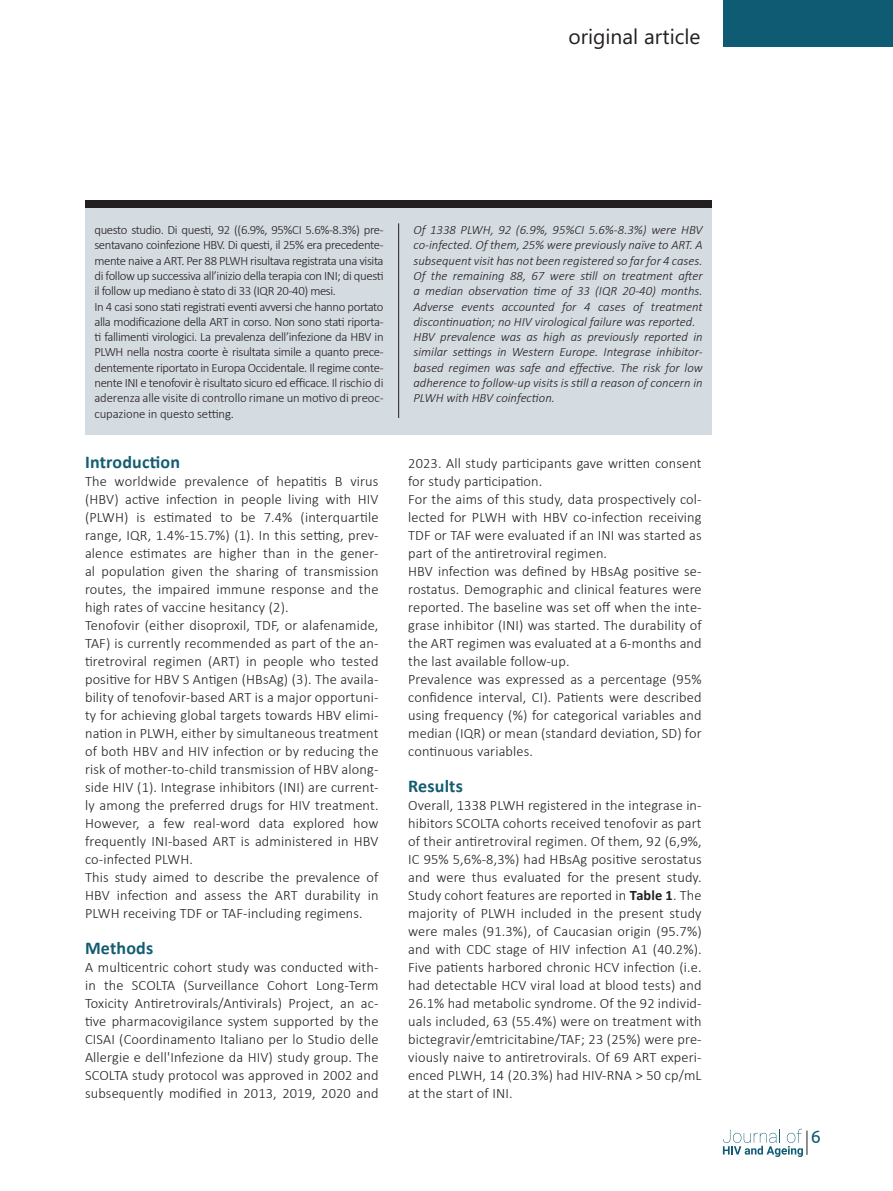
<style>
.page{position:relative;width:893px;height:1191px;background:#fff}
.page>*{position:absolute;margin:0;border:0;box-sizing:border-box;transform-origin:0 0}
.t1{font:21px "Segoe WP";color:#231f20}
.t2{font:700 18px "Calibri";letter-spacing:.01em;color:#145d73}
.t3{font:18px "Ubuntu";color:#0f5b73}
.t4{font:300 14.4px/18px "Calibri";letter-spacing:.01em;color:#231f20;text-align:justify}
.t5{font:300 12.75px/15.3px "Calibri";letter-spacing:-.03em;color:#231f20;text-align:justify}
.t6{font:italic 300 12.75px/15.3px "Calibri";color:#231f20;text-align:justify}
.s1{font-weight:700}
</style>
<div class="page">
<div style="left:723px;top:0;width:170px;height:47px;background:#0f5b73"></div>
<svg style="left:723px;top:1128px;width:85px;height:29px"></svg>
<div style="left:85px;top:201px;width:627px;height:233px;background:#d4dbe1"></div>
<hr style="left:398px;top:223px;width:1px;height:195px;background:#231f20">
<div style="left:85px;top:200px;width:627px;height:7px;background:#231f20"></div>
<p class="t1" style="left:568px;top:22px;width:134px">original article</p>
<p class="t5" style="left:94px;top:222px;width:291px">questo studio. Di questi, 92 ((6.9%, 95%CI 5.6%-8.3%) pre&shy;sentavano coinfezione HBV. Di questi, il 25% era precedente&shy;mente naive a ART. Per 88 PLWH risultava registrata una visita di follow up successiva all’inizio della terapia con INI; di questi il follow up mediano è stato di 33 (IQR 20-40) mesi.</p>
<p class="t5" style="left:94px;top:298px;width:291px">In 4 casi sono stati registrati eventi avversi che hanno portato alla modificazione della ART in corso. Non sono stati riporta&shy;ti fallimenti virologici. La prevalenza dell’infezione da HBV in PLWH nella nostra coorte è risultata simile a quanto prece&shy;dentemente riportato in Europa Occidentale. Il regime conte&shy;nente INI e tenofovir è risultato sicuro ed efficace. Il rischio di aderenza alle visite di controllo rimane un motivo di preoc&shy;cupazione in questo setting.</p>
<p class="t2" style="left:85px;top:449px;width:96px">Introduction</p>
<p class="t4" style="left:85px;top:472px;width:295px">The worldwide prevalence of hepatitis B virus (HBV) active infection in people living with HIV (PLWH) is estimated to be 7.4% (interquartile range, IQR, 1.4%‐15.7%) (1). In this setting, prev&shy;alence estimates are higher than in the gener&shy;al population given the sharing of transmission routes, the impaired immune response and the high rates of vaccine hesitancy (2).</p>
<p class="t4" style="left:85px;top:616px;width:295px">Tenofovir (either disoproxil, TDF, or alafenamide, TAF) is currently recommended as part of the an&shy;tiretroviral regimen (ART) in people who tested positive for HBV S Antigen (HBsAg) (3). The availa&shy;bility of tenofovir-based ART is a major opportuni&shy;ty for achieving global targets towards HBV elimi&shy;nation in PLWH, either by simultaneous treatment of both HBV and HIV infection or by reducing the risk of mother-to-child transmission of HBV along&shy;side HIV (1). Integrase inhibitors (INI) are current&shy;ly among the preferred drugs for HIV treatment.<br>However, a few real-word data explored how frequently INI-based ART is administered in HBV co-infected PLWH.</p>
<p class="t4" style="left:85px;top:868px;width:295px">This study aimed to describe the prevalence of HBV infection and assess the ART durability in PLWH receiving TDF or TAF-including regimens.</p>
<p class="t2" style="left:85px;top:935px;width:70px">Methods</p>
<p class="t4" style="left:85px;top:958px;width:295px">A multicentric cohort study was conducted with&shy;in the SCOLTA (Surveillance Cohort Long-Term Toxicity Antiretrovirals/Antivirals) Project, an ac&shy;tive pharmacovigilance system supported by the CISAI (Coordinamento Italiano per lo Studio delle Allergie e dell'Infezione da HIV) study group. The SCOLTA study protocol was approved in 2002 and subsequently modified in 2013, 2019, 2020 and</p>
<p class="t6" style="left:413px;top:222px;width:291px">Of 1338 PLWH, 92 (6.9%, 95%CI 5.6%-8.3%) were HBV co-infected. Of them, 25% were previously naïve to ART. A subsequent visit has not been registered so far for 4 cases.<br>Of the remaining 88, 67 were still on treatment after a median observation time of 33 (IQR 20-40) months.<br>Adverse events accounted for 4 cases of treatment discontinuation; no HIV virological failure was reported.</p>
<p class="t6" style="left:413px;top:329px;width:291px">HBV prevalence was as high as previously reported in similar settings in Western Europe. Integrase inhibitor&shy;based regimen was safe and effective. The risk for low adherence to follow-up visits is still a reason of concern in PLWH with HBV coinfection.</p>
<p class="t4" style="left:408px;top:454px;width:295px">2023. All study participants gave written consent for study participation.</p>
<p class="t4" style="left:408px;top:490px;width:295px">For the aims of this study, data prospectively col&shy;lected for PLWH with HBV co-infection receiving TDF or TAF were evaluated if an INI was started as part of the antiretroviral regimen.</p>
<p class="t4" style="left:408px;top:562px;width:295px">HBV infection was defined by HBsAg positive se&shy;rostatus. Demographic and clinical features were reported. The baseline was set off when the inte&shy;grase inhibitor (INI) was started. The durability of the ART regimen was evaluated at a 6-months and the last available follow-up.</p>
<p class="t4" style="left:408px;top:670px;width:295px">Prevalence was expressed as a percentage (95% confidence interval, CI). Patients were described using frequency (%) for categorical variables and median (IQR) or mean (standard deviation, SD) for continuous variables.</p>
<p class="t2" style="left:408px;top:773px;width:56px">Results</p>
<p class="t4" style="left:408px;top:796px;width:295px">Overall, 1338 PLWH registered in the integrase in&shy;hibitors SCOLTA cohorts received tenofovir as part of their antiretroviral regimen. Of them, 92 (6,9%, IC 95% 5,6%-8,3%) had HBsAg positive serostatus and were thus evaluated for the present study.<br>Study cohort features are reported in <span class="s1">Table 1</span>. The majority of PLWH included in the present study were males (91.3%), of Caucasian origin (95.7%) and with CDC stage of HIV infection A1 (40.2%).<br>Five patients harbored chronic HCV infection (i.e. had detectable HCV viral load at blood tests) and 26.1% had metabolic syndrome. Of the 92 individ&shy;uals included, 63 (55.4%) were on treatment with bictegravir/emtricitabine/TAF; 23 (25%) were pre&shy;viously naive to antiretrovirals. Of 69 ART experi&shy;enced PLWH, 14 (20.3%) had HIV-RNA &gt; 50 cp/mL at the start of INI.</p>
<p class="t3" style="left:811px;top:1125px;width:12px">6</p>
<p class="t3" style="left:811px;top:1125px;width:22px">15</p>
</div>
